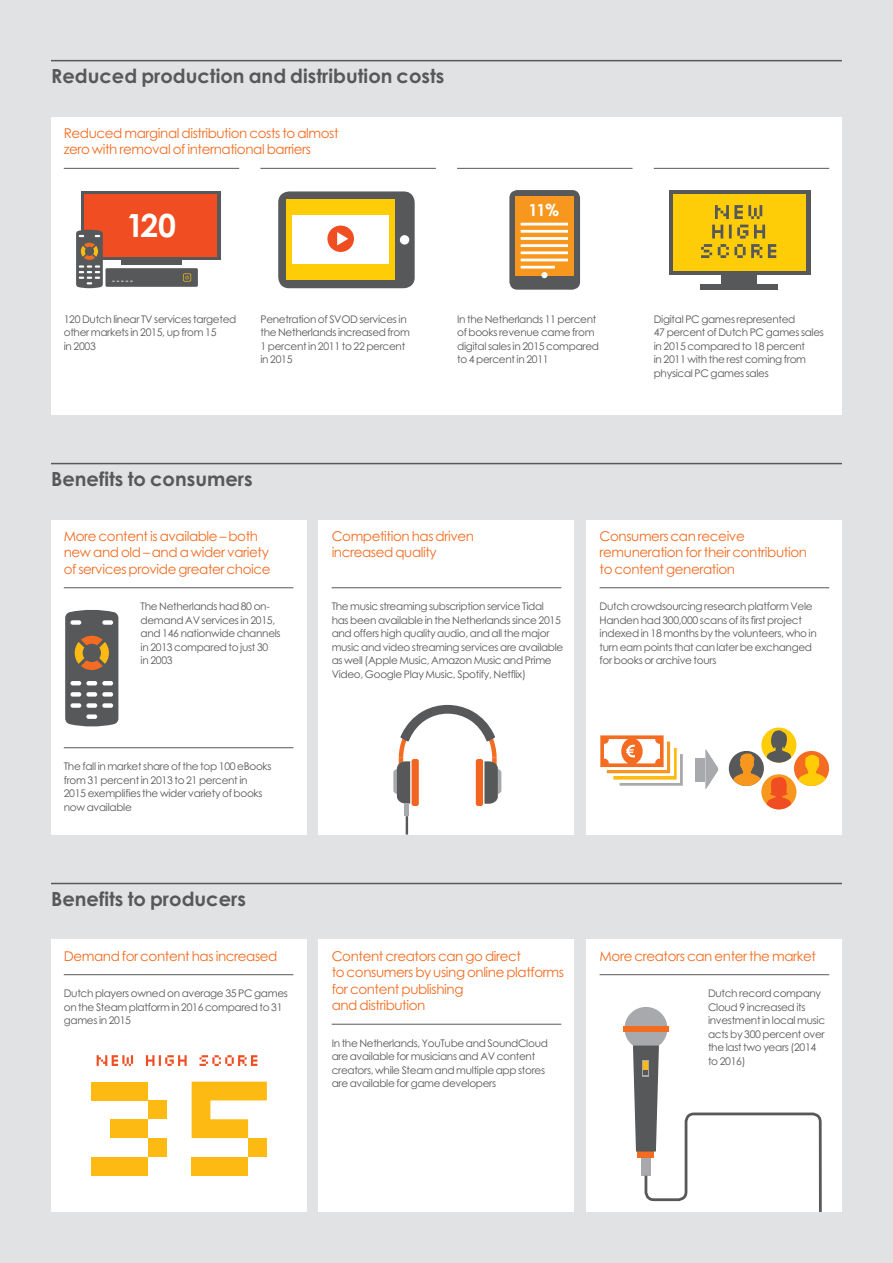
<style>
.page{position:relative;width:893px;height:1263px;background:#e1e2e4}
.page>*{position:absolute;margin:0;border:0;box-sizing:border-box;transform-origin:0 0}
.t1{font:700 31.95px "Century Gothic";color:#fff}
.t2{font:700 19.5px "Century Gothic";color:#57585a}
.t3{font:700 16.5px "Century Gothic";color:#fff}
.t4{font:13.5px/16.5px "Century Gothic";letter-spacing:-.03em;color:#f36c21}
.t5{font:10.5px/13.5px "Century Gothic";letter-spacing:-.03em;color:#57585a}
.s1{font-family:"Avant Garde"}
</style>
<div class="page">
<hr style="left:51px;top:60px;width:791px;height:1px;background:#57585a">
<hr style="left:51px;top:463px;width:791px;height:1px;background:#57585a">
<hr style="left:51px;top:883px;width:791px;height:1px;background:#57585a">
<div style="left:51px;top:520px;width:255px;height:314px;background:#fff"></div>
<div style="left:51px;top:940px;width:255px;height:272px;background:#fff"></div>
<div style="left:587px;top:520px;width:255px;height:314px;background:#fff"></div>
<div style="left:587px;top:940px;width:255px;height:272px;background:#fff"></div>
<div style="left:319px;top:520px;width:255px;height:314px;background:#fff"></div>
<div style="left:319px;top:940px;width:255px;height:272px;background:#fff"></div>
<hr style="left:64px;top:587px;width:229px;height:1px;background:#57585a">
<hr style="left:64px;top:974px;width:229px;height:1px;background:#57585a">
<hr style="left:332px;top:1024px;width:229px;height:1px;background:#57585a">
<hr style="left:600px;top:974px;width:229px;height:1px;background:#57585a">
<hr style="left:64px;top:747px;width:229px;height:1px;background:#57585a">
<hr style="left:600px;top:587px;width:229px;height:1px;background:#57585a">
<hr style="left:332px;top:587px;width:229px;height:1px;background:#57585a">
<div style="left:51px;top:117px;width:791px;height:298px;background:#fff"></div>
<hr style="left:64px;top:168px;width:175px;height:1px;background:#57585a">
<hr style="left:260px;top:168px;width:176px;height:1px;background:#57585a">
<hr style="left:654px;top:168px;width:175px;height:1px;background:#57585a">
<hr style="left:457px;top:168px;width:175px;height:1px;background:#57585a">
<div style="left:509px;top:190px;width:71px;height:100px;background:#57585a;border-radius:8px"></div>
<div style="left:515px;top:196px;width:59px;height:79px;background:#f7971d"></div>
<hr style="left:521px;top:230px;width:47px;height:3px;background:#fff">
<hr style="left:521px;top:223px;width:47px;height:2px;background:#fff">
<hr style="left:521px;top:237px;width:47px;height:3px;background:#fff">
<hr style="left:521px;top:244px;width:47px;height:3px;background:#fff">
<hr style="left:521px;top:251px;width:47px;height:3px;background:#fff">
<hr style="left:521px;top:259px;width:47px;height:2px;background:#fff">
<hr style="left:521px;top:266px;width:34px;height:3px;background:#fff">
<div style="left:541px;top:272px;width:7px;height:6px;background:#fff;border-radius:50%"></div>
<div style="left:81px;top:191px;width:140px;height:69px;background:linear-gradient(to right,#57585a,#57585a)"></div>
<div style="left:85px;top:195px;width:132px;height:62px;background:#f04d22"></div>
<svg style="left:76px;top:229px;width:122px;height:60px"></svg>
<svg style="left:65px;top:610px;width:53px;height:117px;background:#787066"></svg>
<div style="left:278px;top:191px;width:137px;height:97px;background:#57585a;border-radius:11px"></div>
<div style="left:400px;top:235px;width:9px;height:10px;background:#fff;border-radius:50%"></div>
<div style="left:286px;top:199px;width:109px;height:81px;background:#fecd08"></div>
<div style="left:292px;top:215px;width:97px;height:49px;background:#fff"></div>
<svg style="left:327px;top:226px;width:27px;height:26px"></svg>
<div style="left:669px;top:190px;width:141px;height:85px;background:#57585a"></div>
<div style="left:673px;top:194px;width:133px;height:77px;background:#fecd08"></div>
<div style="left:722px;top:275px;width:35px;height:10px;background:#57585a"></div>
<div style="left:700px;top:284px;width:78px;height:6px;background:#57585a"></div>
<svg style="left:701px;top:244px;width:75px;height:14px"></svg>
<svg style="left:712px;top:225px;width:53px;height:13px"></svg>
<svg style="left:715px;top:205px;width:47px;height:14px"></svg>
<div style="left:476px;top:759px;width:7px;height:47px;background:#f36421;border-radius:2px"></div>
<div style="left:412px;top:759px;width:7px;height:47px;background:#f36421;border-radius:2px"></div>
<svg style="left:393px;top:705px;width:108px;height:99px"></svg>
<div style="left:404px;top:804px;width:5px;height:12px;background:#a8a9ad"></div>
<svg style="left:406px;top:816px;width:2px;height:18px"></svg>
<div style="left:794px;top:751px;width:35px;height:35px;background:#f36c21;border-radius:50%"></div>
<svg style="left:798px;top:755px;width:28px;height:31px"></svg>
<div style="left:729px;top:751px;width:35px;height:35px;background:#57585a;border-radius:50%"></div>
<svg style="left:733px;top:753px;width:27px;height:33px"></svg>
<div style="left:761px;top:774px;width:35px;height:35px;background:#f7971d;border-radius:50%"></div>
<svg style="left:767px;top:775px;width:24px;height:34px"></svg>
<div style="left:761px;top:727px;width:35px;height:36px;background:#fecd08;border-radius:50%"></div>
<svg style="left:767px;top:729px;width:24px;height:34px"></svg>
<svg style="left:97px;top:1055px;width:160px;height:11px"></svg>
<div style="left:148px;top:1100px;width:19px;height:19px;background:#fcba13"></div>
<div style="left:92px;top:1082px;width:56px;height:18px;background:#fcba13"></div>
<div style="left:110px;top:1119px;width:38px;height:19px;background:#fcba13"></div>
<div style="left:148px;top:1138px;width:19px;height:19px;background:#fcba13"></div>
<div style="left:92px;top:1157px;width:56px;height:19px;background:#fcba13"></div>
<svg style="left:192px;top:1082px;width:75px;height:56px"></svg>
<div style="left:248px;top:1138px;width:19px;height:19px;background:#fcba13"></div>
<div style="left:192px;top:1157px;width:56px;height:19px;background:#fcba13"></div>
<div style="left:624px;top:1007px;width:43px;height:43px;background:#a8a9ad;border-radius:50%"></div>
<div style="left:623px;top:1026px;width:46px;height:5px;background:#f36c21"></div>
<svg style="left:633px;top:1045px;width:189px;height:167px"></svg>
<svg style="left:600px;top:735px;width:83px;height:51px"></svg>
<div style="left:696px;top:758px;width:9px;height:23px;background:#a8a9ad"></div>
<svg style="left:705px;top:749px;width:14px;height:40px"></svg>
<p class="t2" style="left:51px;top:61px;width:395px">Reduced production and distribution costs</p>
<p class="t4" style="left:64px;top:124px;width:276px">Reduced marginal distribution costs to almost zero with removal of international barriers</p>
<p class="t1" style="left:126px;top:201px;width:51px">120</p>
<p class="t3" style="left:529px;top:198px;width:32px">11<span class="s1">%</span></p>
<p class="t5" style="left:64px;top:312px;width:174px">120 Dutch linear TV services targeted other markets in 2015, up from 15<br>in 2003</p>
<p class="t5" style="left:260px;top:312px;width:151px">Penetration of SVOD services in the Netherlands increased from<br>1 percent in 2011 to 22 percent in 2015</p>
<p class="t5" style="left:457px;top:312px;width:143px">In the Netherlands 11 percent of books revenue came from digital sales in 2015 compared to 4 percent in 2011</p>
<p class="t5" style="left:654px;top:312px;width:172px">Digital PC games represented<br>47 percent of Dutch PC games sales in 2015 compared to 18 percent<br>in 2011 with the rest coming from physical PC games sales</p>
<p class="t2" style="left:51px;top:464px;width:203px">Benefits to consumers</p>
<p class="t4" style="left:64px;top:527px;width:208px">More content is available – both new and old – and a wider variety of services provide greater choice</p>
<p class="t5" style="left:141px;top:599px;width:142px">The Netherlands had 80 on&shy;demand AV services in 2015, and 146 nationwide channels in 2013 compared to just 30<br>in 2003</p>
<p class="t5" style="left:64px;top:759px;width:209px">The fall in market share of the top 100 eBooks from 31 percent in 2013 to 21 percent in 2015 exemplifies the wider variety of books now available</p>
<p class="t2" style="left:51px;top:884px;width:196px">Benefits to producers</p>
<p class="t4" style="left:64px;top:947px;width:215px">Demand for content has increased</p>
<p class="t5" style="left:64px;top:986px;width:226px">Dutch players owned on average 35 PC games on the Steam platform in 2016 compared to 31 games in 2015</p>
<p class="t4" style="left:332px;top:527px;width:144px">Competition has driven increased quality</p>
<p class="t4" style="left:600px;top:527px;width:209px">Consumers can receive remuneration for their contribution to content generation</p>
<p class="t5" style="left:332px;top:599px;width:233px">The music streaming subscription service Tidal has been available in the Netherlands since 2015 and offers high quality audio, and all the major music and video streaming services are available as well (Apple Music, Amazon Music and Prime Video, Google Play Music, Spotify, Netflix)</p>
<p class="t5" style="left:600px;top:599px;width:219px">Dutch crowdsourcing research platform Vele Handen had 300,000 scans of its first project indexed in 18 months by the volunteers, who in turn earn points that can later be exchanged for books or archive tours</p>
<p class="t4" style="left:332px;top:947px;width:234px">Content creators can go direct<br>to consumers by using online platforms for content publishing<br>and distribution</p>
<p class="t5" style="left:332px;top:1036px;width:218px">In the Netherlands, YouTube and SoundCloud are available for musicians and AV content creators, while Steam and multiple app stores are available for game developers</p>
<p class="t4" style="left:600px;top:947px;width:218px">More creators can enter the market</p>
<p class="t5" style="left:708px;top:986px;width:119px">Dutch record company<br>Cloud 9 increased its investment in local music acts by 300 percent over the last two years (2014 to 2016)</p>
</div>
